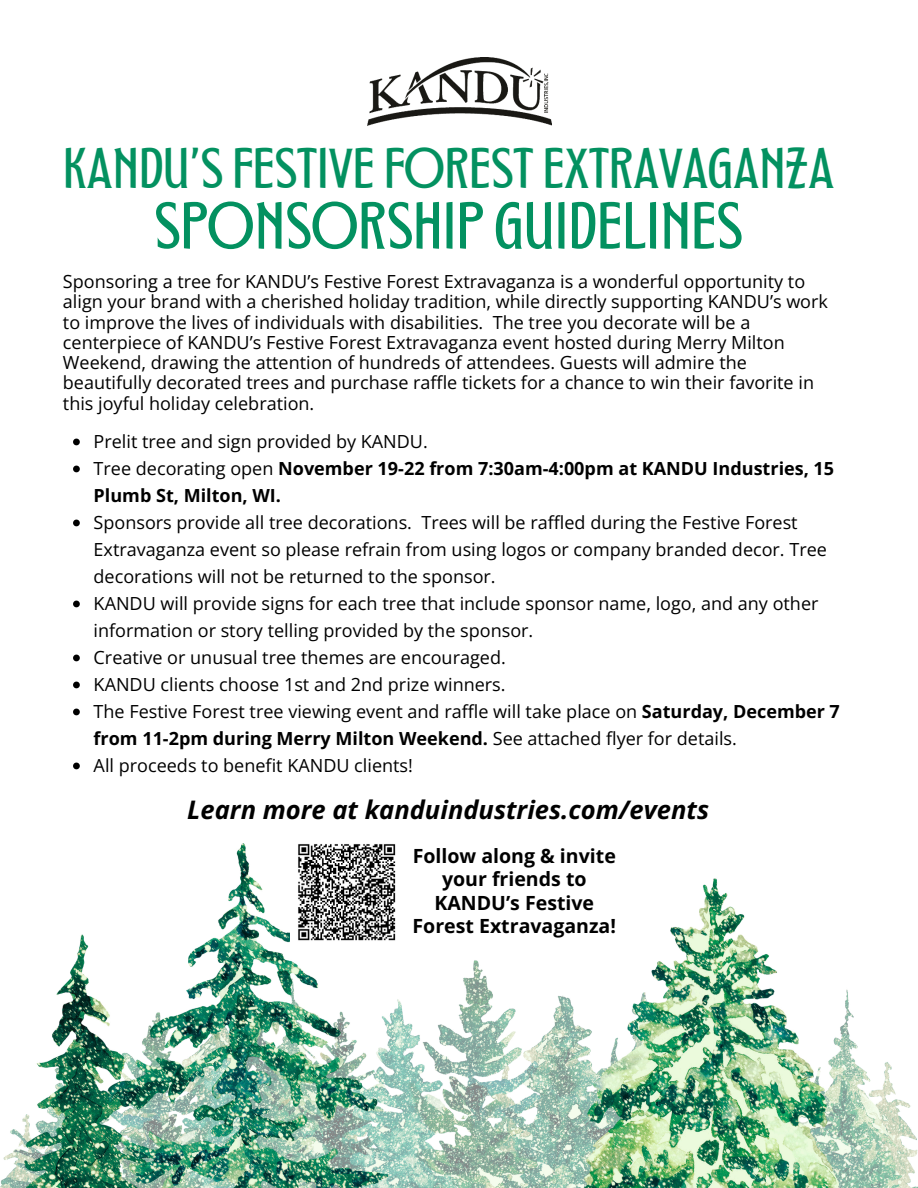
<style>
.page{position:relative;width:918px;height:1188px;background:#fff}
.page>*{position:absolute;margin:0;border:0;box-sizing:border-box;transform-origin:0 0}
.t1{font:53.55px "Montagna LTD";color:#039160}
.t2{font:46.05px "Montagna LTD";color:#039160}
.t3{font:italic 700 25.5px "Open Sans";color:#000}
.t4{font:700 19.5px/23.7px "Open Sans";color:#000;text-align:center}
.t5{font:18px/27px "Open Sans";color:#000}
.t6{font:700 18px/27px "Open Sans";color:#000}
.s1{font-weight:400}
.s2{font-weight:700}
</style>
<div class="page">
<img style="left:368px;top:57px;width:183px;height:69px">
<img style="left:0;top:844px;width:918px;height:344px">
<img style="left:291px;top:844px;width:111px;height:104px">
<svg style="left:73px;top:439px;width:7px;height:6px"></svg>
<svg style="left:73px;top:466px;width:7px;height:6px"></svg>
<svg style="left:73px;top:520px;width:7px;height:6px"></svg>
<svg style="left:73px;top:601px;width:7px;height:6px"></svg>
<svg style="left:73px;top:655px;width:7px;height:6px"></svg>
<svg style="left:73px;top:682px;width:7px;height:6px"></svg>
<svg style="left:73px;top:709px;width:7px;height:6px"></svg>
<svg style="left:73px;top:763px;width:7px;height:6px"></svg>
<h2 class="t2" style="left:63px;top:137px;width:772px">KANDU’S FESTIVE FOREST EXTRAVAGANZA</h2>
<h1 class="t1" style="left:154px;top:189px;width:590px">SPONSORSHIP GUIDELINES</h1>
<p class="t5" style="left:63px;top:271px;width:767px;line-height:20.2px">Sponsoring a tree for KANDU’s Festive Forest Extravaganza is a wonderful opportunity to align your brand with a cherished holiday tradition, while directly supporting KANDU’s work to improve the lives of individuals with disabilities. The tree you decorate will be a centerpiece of KANDU’s Festive Forest Extravaganza event hosted during Merry Milton Weekend, drawing the attention of hundreds of attendees. Guests will admire the beautifully decorated trees and purchase raffle tickets for a chance to win their favorite in this joyful holiday celebration.</p>
<p class="t6" style="left:94px;top:427px;width:742px"><span class="s1">Prelit tree and sign provided by KANDU.<br>Tree decorating open</span> November 19-22 from 7:30am-4:00pm at KANDU Industries, 15<br>Plumb St, Milton, WI.</p>
<p class="t5" style="left:94px;top:508px;width:748px">Sponsors provide all tree decorations. Trees will be raffled during the Festive Forest Extravaganza event so please refrain from using logos or company branded decor. Tree decorations will not be returned to the sponsor.<br>KANDU will provide signs for each tree that include sponsor name, logo, and any other information or story telling provided by the sponsor.<br>Creative or unusual tree themes are encouraged.<br>KANDU clients choose 1st and 2nd prize winners.<br>The Festive Forest tree viewing event and raffle will take place on <span class="s2">Saturday, December 7 from 11-2pm during Merry Milton Weekend.</span> See attached flyer for details.<br>All proceeds to benefit KANDU clients!</p>
<h3 class="t3" style="left:187px;top:793px;width:523px">Learn more at kanduindustries.com/events</h3>
<p class="t4" style="left:413px;top:843px;width:205px">Follow along &amp; invite your friends to<br>KANDU’s Festive<br>Forest Extravaganza!</p>
</div>
